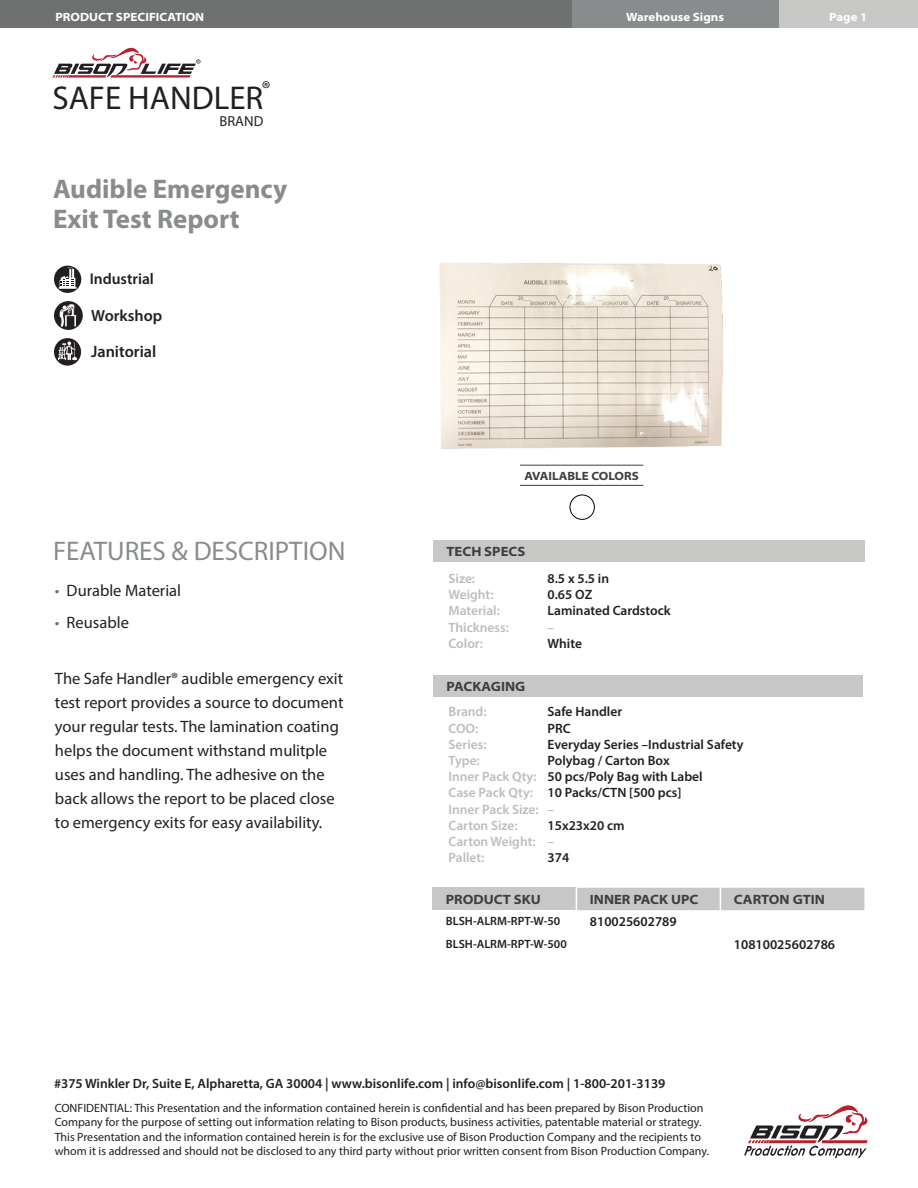
<style>
.page{position:relative;width:918px;height:1188px;background:#fff}
.page>*{position:absolute;margin:0;border:0;box-sizing:border-box;transform-origin:0 0}
.t1{font:33px "Myriad Pro";color:#231f20}
.t2{font:700 27px "Myriad Pro";color:#898c8d}
.t3{font:27px "Myriad Pro";color:#898c8d}
.t4{font:16.5px/24px "Myriad Pro";color:#231f20}
.t5{font:600 16.5px "Myriad Pro";color:#231f20}
.t6{font:600 16.2px "Myriad Pro";color:#231f20}
.t7{font:600 15.6px "Myriad Pro";color:#231f20}
.t8{font:14.55px "Myriad Pro";color:#231f20}
.t9{font:600 13.5px/16.2px "Myriad Pro";color:#231f20}
.t10{font:600 13.5px "Myriad Pro";color:#bcbdc0}
.t11{font:700 semi-expanded 13.5px "Myriad Pro";color:#3e3e3f}
.t12{font:12px/14.4px "Myriad Pro";color:#231f20}
.t13{font:700 semi-expanded 12px "Myriad Pro";color:#fff}
.t14{font:600 12px "Myriad Pro";color:#231f20}
.t15{font:700 semi-expanded 12px "Myriad Pro";color:#3e3e3f}
.s1{color:#6f7171}
.s2{color:#bcbdc0}
</style>
<div class="page">
<svg style="left:744px;top:1105px;width:124px;height:53px"></svg>
<svg style="left:262px;top:81px;width:8px;height:7px"></svg>
<svg style="left:52px;top:48px;width:149px;height:30px"></svg>
<div style="left:764px;top:0;width:154px;height:28px;background:#c7c7c6"></div>
<div style="left:502px;top:0;width:277px;height:28px;background:#898c8d"></div>
<div style="left:0;top:0;width:572px;height:28px;background:#6f7171"></div>
<hr style="left:520px;top:465px;width:123px;height:1px;background:#3e3e3f">
<hr style="left:520px;top:485px;width:123px;height:1px;background:#3e3e3f">
<div style="left:433px;top:540px;width:432px;height:22px;background:#c7c7c6"></div>
<div style="left:570px;top:495px;width:25px;height:25px;border:1px solid #000;border-radius:50%"></div>
<div style="left:54px;top:266px;width:27px;height:27px;background:#231f20;border-radius:50%"></div>
<svg style="left:59px;top:267px;width:18px;height:22px"></svg>
<svg style="left:54px;top:301px;width:29px;height:29px"></svg>
<svg style="left:60px;top:304px;width:16px;height:23px"></svg>
<img style="left:439px;top:263px;width:284px;height:186px">
<div style="left:432px;top:888px;width:144px;height:22px;background:#c7c7c6"></div>
<div style="left:577px;top:888px;width:287px;height:22px;background:#c7c7c6"></div>
<div style="left:433px;top:675px;width:430px;height:22px;background:#c7c7c6"></div>
<svg style="left:54px;top:338px;width:27px;height:28px"></svg>
<svg style="left:58px;top:342px;width:19px;height:18px"></svg>
<p class="t13" style="left:56px;top:9px;width:150px">PRODUCT SPECIFICATION</p>
<p class="t13" style="left:626px;top:9px;width:100px">Warehouse Signs</p>
<p class="t13" style="left:829px;top:9px;width:40px">Page 1</p>
<h1 class="t1" style="left:52px;top:77px;width:213px">SAFE HANDLER</h1>
<p class="t8" style="left:220px;top:112px;width:45px">BRAND</p>
<p class="t2" style="left:53px;top:172px;width:236px">Audible Emergency</p>
<p class="t2" style="left:53px;top:202px;width:188px">Exit Test Report</p>
<h3 class="t7" style="left:90px;top:269px;width:66px">Industrial</h3>
<h3 class="t6" style="left:91px;top:305px;width:73px">Workshop</h3>
<h3 class="t5" style="left:91px;top:341px;width:67px">Janitorial</h3>
<p class="t3" style="left:53px;top:535px;width:294px">FEATURES &amp; DESCRIPTION</p>
<p class="t4" style="left:55px;top:578px;width:128px"><span class="s1">•</span> Durable Material</p>
<p class="t4" style="left:55px;top:610px;width:75px"><span class="s1">•</span> Reusable</p>
<p class="t4" style="left:55px;top:666px;width:290px">The Safe Handler® audible emergency exit test report provides a source to document your regular tests. The lamination coating helps the document withstand mulitple uses and handling. The adhesive on the back allows the report to be placed close to emergency exits for easy availability.</p>
<p class="t15" style="left:524px;top:468px;width:116px">AVAILABLE COLORS</p>
<p class="t11" style="left:446px;top:542px;width:80px">TECH SPECS</p>
<p class="t10" style="left:449px;top:570px;width:28px">Size:</p>
<p class="t9" style="left:548px;top:570px;width:63px">8.5 x 5.5 in</p>
<p class="t10" style="left:449px;top:586px;width:46px">Weight:</p>
<p class="t9" style="left:548px;top:586px;width:46px">0.65 OZ</p>
<p class="t10" style="left:449px;top:602px;width:53px">Material:</p>
<p class="t9" style="left:548px;top:602px;width:125px">Laminated Cardstock</p>
<p class="t10" style="left:449px;top:619px;width:62px">Thickness:</p>
<p class="t10" style="left:548px;top:619px;width:8px">–</p>
<p class="t10" style="left:449px;top:635px;width:36px">Color:</p>
<p class="t9" style="left:548px;top:635px;width:36px">White</p>
<p class="t11" style="left:447px;top:678px;width:80px">PACKAGING</p>
<p class="t10" style="left:449px;top:703px;width:40px">Brand:</p>
<p class="t9" style="left:548px;top:703px;width:76px">Safe Handler</p>
<p class="t10" style="left:449px;top:720px;width:31px">COO:</p>
<p class="t9" style="left:548px;top:720px;width:25px">PRC</p>
<p class="t10" style="left:449px;top:736px;width:40px">Series:</p>
<p class="t9" style="left:548px;top:736px;width:198px">Everyday Series –Industrial Safety</p>
<p class="t10" style="left:449px;top:752px;width:33px">Type:</p>
<p class="t9" style="left:548px;top:752px;width:124px">Polybag / Carton Box</p>
<p class="t9" style="left:449px;top:768px;width:256px"><span class="s2">Inner Pack Qty:</span> 50 pcs/Poly Bag with Label<br><span class="s2">Case Pack Qty:</span> 10 Packs/CTN [500 pcs]</p>
<p class="t10" style="left:449px;top:801px;width:107px">Inner Pack Size: –</p>
<p class="t10" style="left:449px;top:817px;width:71px">Carton Size:</p>
<p class="t9" style="left:548px;top:817px;width:79px">15x23x20 cm</p>
<p class="t10" style="left:449px;top:833px;width:107px">Carton Weight: –</p>
<p class="t10" style="left:449px;top:849px;width:37px">Pallet:</p>
<p class="t9" style="left:548px;top:849px;width:23px">374</p>
<p class="t11" style="left:446px;top:890px;width:97px">PRODUCT SKU</p>
<p class="t11" style="left:590px;top:890px;width:110px">INNER PACK UPC</p>
<p class="t11" style="left:734px;top:890px;width:93px">CARTON GTIN</p>
<p class="t14" style="left:446px;top:914px;width:116px">BLSH-ALRM-RPT-W-50</p>
<p class="t9" style="left:590px;top:913px;width:88px">810025602789</p>
<p class="t14" style="left:446px;top:936px;width:122px">BLSH-ALRM-RPT-W-500</p>
<p class="t9" style="left:734px;top:936px;width:103px">10810025602786</p>
<p class="t9" style="left:54px;top:1075px;width:613px">#375 Winkler Dr, Suite E, Alpharetta, GA 30004 | www.bisonlife.com | info@bisonlife.com | 1-800-201-3139</p>
<p class="t12" style="left:55px;top:1100px;width:656px">CONFIDENTIAL: This Presentation and the information contained herein is confidential and has been prepared by Bison Production Company for the purpose of setting out information relating to Bison products, business activities, patentable material or strategy.<br>This Presentation and the information contained herein is for the exclusive use of Bison Production Company and the recipients to whom it is addressed and should not be disclosed to any third party without prior written consent from Bison Production Company.</p>
</div>
